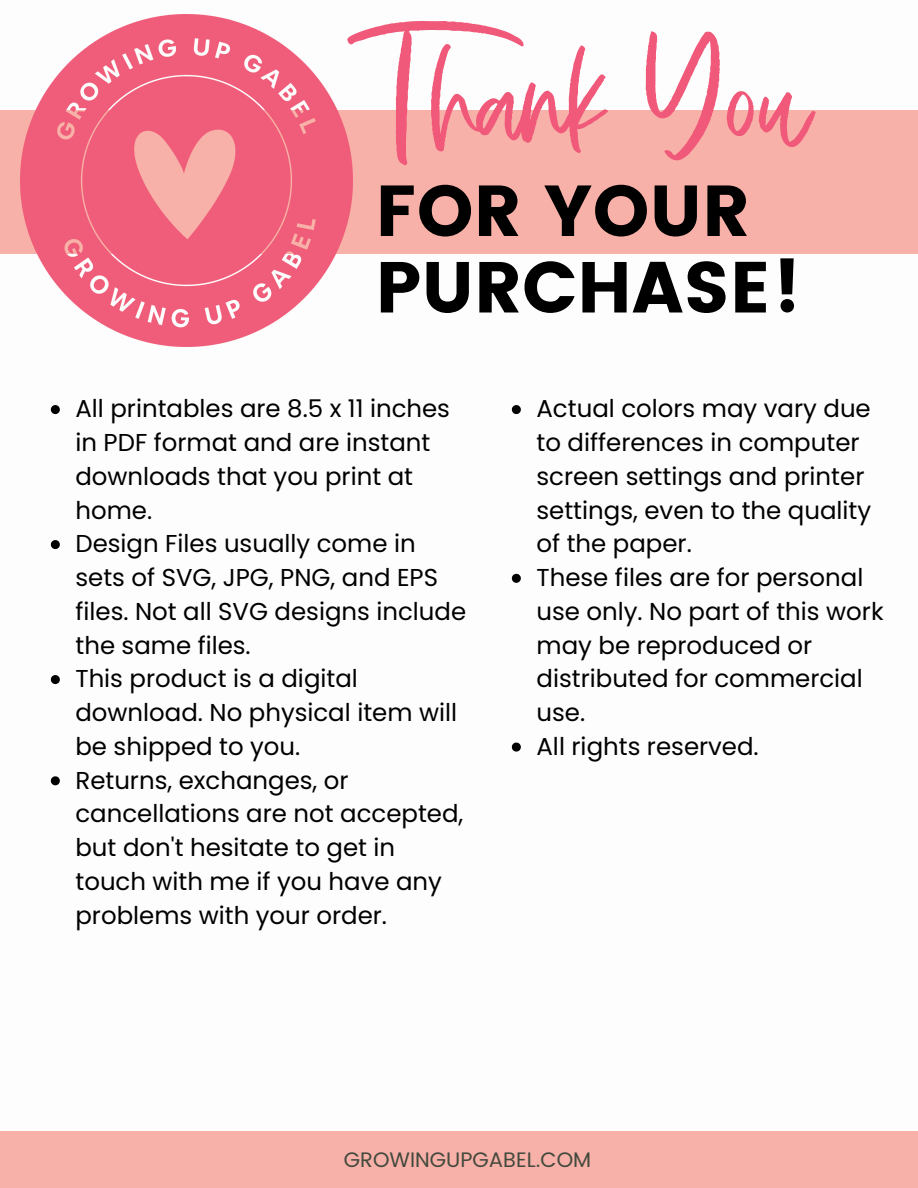
<style>
.page{position:relative;width:918px;height:1188px;background:#fff}
.page>*{position:absolute;margin:0;border:0;box-sizing:border-box;transform-origin:0 0}
.t1{font:147.6px "Buttercup";color:#f05979}
.t2{font:72px/76.5px "Poppins";color:#000}
.t3{font:24.45px/33.8px "Poppins";color:#000}
.t4{font:21px "Poppins";color:#43493d}
</style>
<div class="page">
<div style="left:0;top:110px;width:918px;height:144px;background:#f8b1a9"></div>
<div style="left:0;top:1132px;width:918px;height:56px;background:#f8b1a9"></div>
<img style="left:21px;top:14px;width:332px;height:332px">
<svg style="left:51px;top:405px;width:9px;height:9px"></svg>
<svg style="left:51px;top:540px;width:9px;height:9px"></svg>
<svg style="left:51px;top:675px;width:9px;height:9px"></svg>
<svg style="left:51px;top:776px;width:9px;height:9px"></svg>
<svg style="left:512px;top:405px;width:9px;height:9px"></svg>
<svg style="left:512px;top:574px;width:9px;height:9px"></svg>
<svg style="left:512px;top:743px;width:9px;height:9px"></svg>
<h1 class="t1" style="left:375px;top:16px;width:436px">Thank You</h1>
<h2 class="t2" style="left:375px;top:173px;width:428px">FOR YOUR<br>PURCHASE!</h2>
<p class="t3" style="left:75px;top:392px;width:392px">All printables are 8.5 x 11 inches in PDF format and are instant downloads that you print at home.<br>Design Files usually come in sets of SVG, JPG, PNG, and EPS files. Not all SVG designs include the same files.<br>This product is a digital download. No physical item will be shipped to you.<br>Returns, exchanges, or cancellations are not accepted, but don't hesitate to get in touch with me if you have any problems with your order.</p>
<p class="t3" style="left:537px;top:392px;width:349px">Actual colors may vary due to differences in computer screen settings and printer settings, even to the quality of the paper.<br>These files are for personal use only. No part of this work may be reproduced or distributed for commercial use.<br>All rights reserved.</p>
<p class="t4" style="left:344px;top:1147px;width:249px">GROWINGUPGABEL.COM</p>
</div>
